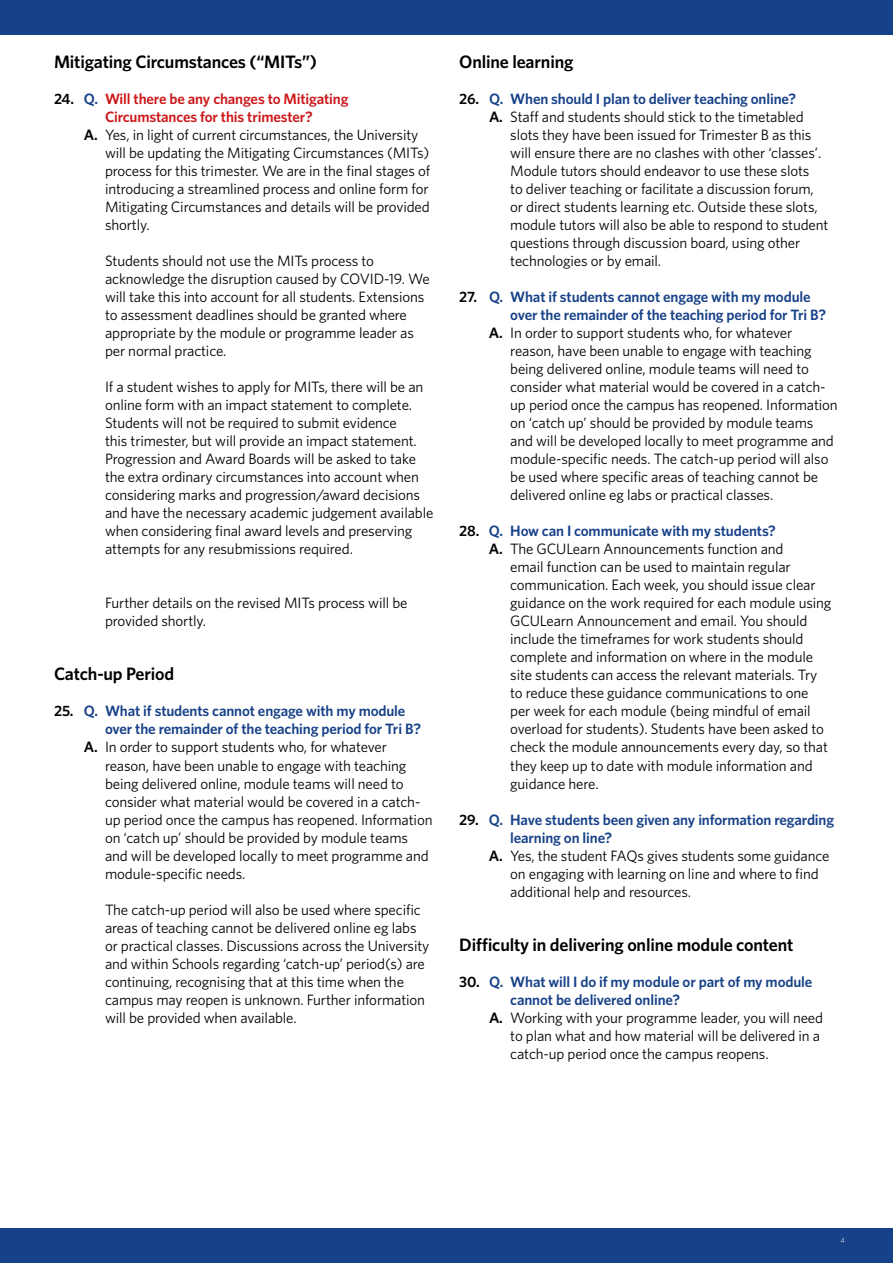
<style>
.page{position:relative;width:893px;height:1263px;background:#fff}
.page>*{position:absolute;margin:0;border:0;box-sizing:border-box;transform-origin:0 0}
.t1{font:600 18px "Whitney";letter-spacing:-.01em;color:#000}
.t2{font:15px/18px "Whitney";letter-spacing:-.01em;color:#000}
.t3{font:600 15px "Whitney";letter-spacing:-.01em;color:#174188}
.t4{font:600 15px "Whitney";letter-spacing:-.01em;color:#cd1719}
.t5{font:300 7.5px "Whitney";color:#fff}
.s1{color:#000}
.s2{color:#174188}
.s3{font-weight:600}
</style>
<div class="page">
<div style="left:0;top:1229px;width:893px;height:34px;background:#174188"></div>
<div style="left:0;top:0;width:893px;height:34px;background:#174188"></div>
<p class="t1" style="left:54px;top:50px;width:265px">Mitigating Circumstances (“MITs”)</p>
<p class="t4" style="left:54px;top:89px;width:296px"><span class="s1">24.</span> <span class="s2">Q.</span> Will there be any changes to Mitigating</p>
<p class="t4" style="left:105px;top:107px;width:209px">Circumstances for this trimester?</p>
<p class="t2" style="left:84px;top:126px;width:336px"><span class="s3">A.</span> Yes, in light of current circumstances, the University</p>
<p class="t2" style="left:105px;top:144px;width:326px">will be updating the Mitigating Circumstances (MITs)</p>
<p class="t2" style="left:105px;top:162px;width:327px">process for this trimester. We are in the final stages of</p>
<p class="t2" style="left:105px;top:180px;width:325px">introducing a streamlined process and online form for</p>
<p class="t2" style="left:105px;top:198px;width:326px">Mitigating Circumstances and details will be provided</p>
<p class="t2" style="left:105px;top:216px;width:46px">shortly.</p>
<p class="t2" style="left:105px;top:252px;width:326px">Students should not use the MITs process to acknowledge the disruption caused by COVID-19. We will take this into account for all students. Extensions to assessment deadlines should be granted where appropriate by the module or programme leader as per normal practice.</p>
<p class="t2" style="left:105px;top:378px;width:330px">If a student wishes to apply for MITs, there will be an online form with an impact statement to complete.<br>Students will not be required to submit evidence<br>this trimester, but will provide an impact statement.<br>Progression and Award Boards will be asked to take the extra ordinary circumstances into account when considering marks and progression/award decisions and have the necessary academic judgement available when considering final award levels and preserving attempts for any resubmissions required.</p>
<p class="t2" style="left:105px;top:594px;width:304px">Further details on the revised MITs process will be provided shortly.</p>
<p class="t1" style="left:54px;top:662px;width:122px">Catch-up Period</p>
<p class="t3" style="left:54px;top:701px;width:353px"><span class="s1">25.</span> Q. What if students cannot engage with my module</p>
<p class="t3" style="left:105px;top:719px;width:318px">over the remainder of the teaching period for Tri B?</p>
<p class="t2" style="left:84px;top:738px;width:305px"><span class="s3">A.</span> In order to support students who, for whatever</p>
<p class="t2" style="left:105px;top:756px;width:303px">reason, have been unable to engage with teaching</p>
<p class="t2" style="left:105px;top:774px;width:300px">being delivered online, module teams will need to</p>
<p class="t2" style="left:105px;top:792px;width:317px">consider what material would be covered in a catch-</p>
<p class="t2" style="left:105px;top:810px;width:329px">up period once the campus has reopened. Information</p>
<p class="t2" style="left:105px;top:828px;width:305px">on ‘catch up’ should be provided by module teams</p>
<p class="t2" style="left:105px;top:846px;width:325px">and will be developed locally to meet programme and</p>
<p class="t2" style="left:105px;top:864px;width:142px">module-specific needs.</p>
<p class="t2" style="left:105px;top:900px;width:326px">The catch-up period will also be used where specific areas of teaching cannot be delivered online eg labs or practical classes. Discussions across the University and within Schools regarding ‘catch-up’ period(s) are continuing, recognising that at this time when the campus may reopen is unknown. Further information will be provided when available.</p>
<p class="t1" style="left:459px;top:50px;width:116px">Online learning</p>
<p class="t3" style="left:459px;top:89px;width:338px"><span class="s1">26.</span> Q. When should I plan to deliver teaching online?</p>
<p class="t2" style="left:489px;top:108px;width:316px"><span class="s3">A.</span> Staff and students should stick to the timetabled</p>
<p class="t2" style="left:510px;top:126px;width:303px">slots they have been issued for Trimester B as this</p>
<p class="t2" style="left:510px;top:144px;width:313px">will ensure there are no clashes with other ‘classes’.</p>
<p class="t2" style="left:510px;top:162px;width:301px">Module tutors should endeavor to use these slots</p>
<p class="t2" style="left:510px;top:180px;width:305px">to deliver teaching or facilitate a discussion forum,</p>
<p class="t2" style="left:510px;top:198px;width:309px">or direct students learning etc. Outside these slots,</p>
<p class="t2" style="left:510px;top:216px;width:320px">module tutors will also be able to respond to student</p>
<p class="t2" style="left:510px;top:234px;width:292px">questions through discussion board, using other</p>
<p class="t2" style="left:510px;top:252px;width:152px">technologies or by email.</p>
<p class="t3" style="left:459px;top:287px;width:353px"><span class="s1">27.</span> Q. What if students cannot engage with my module</p>
<p class="t3" style="left:510px;top:305px;width:318px">over the remainder of the teaching period for Tri B?</p>
<p class="t2" style="left:489px;top:324px;width:305px"><span class="s3">A.</span> In order to support students who, for whatever</p>
<p class="t2" style="left:510px;top:342px;width:303px">reason, have been unable to engage with teaching</p>
<p class="t2" style="left:510px;top:360px;width:300px">being delivered online, module teams will need to</p>
<p class="t2" style="left:510px;top:378px;width:317px">consider what material would be covered in a catch-</p>
<p class="t2" style="left:510px;top:396px;width:329px">up period once the campus has reopened. Information</p>
<p class="t2" style="left:510px;top:414px;width:305px">on ‘catch up’ should be provided by module teams</p>
<p class="t2" style="left:510px;top:432px;width:325px">and will be developed locally to meet programme and</p>
<p class="t2" style="left:510px;top:450px;width:320px">module-specific needs. The catch-up period will also</p>
<p class="t2" style="left:510px;top:468px;width:309px">be used where specific areas of teaching cannot be</p>
<p class="t2" style="left:510px;top:486px;width:265px">delivered online eg labs or practical classes.</p>
<p class="t3" style="left:459px;top:521px;width:318px"><span class="s1">28.</span> Q. How can I communicate with my students?</p>
<p class="t2" style="left:489px;top:540px;width:296px"><span class="s3">A.</span> The GCULearn Announcements function and</p>
<p class="t2" style="left:510px;top:558px;width:282px">email function can be used to maintain regular</p>
<p class="t2" style="left:510px;top:576px;width:307px">communication. Each week, you should issue clear</p>
<p class="t2" style="left:510px;top:594px;width:323px">guidance on the work required for each module using</p>
<p class="t2" style="left:510px;top:612px;width:299px">GCULearn Announcement and email. You should</p>
<p class="t2" style="left:510px;top:630px;width:295px">include the timeframes for work students should</p>
<p class="t2" style="left:510px;top:648px;width:304px">complete and information on where in the module</p>
<p class="t2" style="left:510px;top:666px;width:309px">site students can access the relevant materials. Try</p>
<p class="t2" style="left:510px;top:684px;width:300px">to reduce these guidance communications to one</p>
<p class="t2" style="left:510px;top:702px;width:302px">per week for each module (being mindful of email</p>
<p class="t2" style="left:510px;top:720px;width:315px">overload for students). Students have been asked to</p>
<p class="t2" style="left:510px;top:738px;width:319px">check the module announcements every day, so that</p>
<p class="t2" style="left:510px;top:756px;width:304px">they keep up to date with module information and</p>
<p class="t2" style="left:510px;top:774px;width:90px">guidance here.</p>
<p class="t3" style="left:459px;top:809px;width:376px"><span class="s1">29.</span> Q. Have students been given any information regarding</p>
<p class="t3" style="left:510px;top:827px;width:104px">learning on line?</p>
<p class="t2" style="left:489px;top:846px;width:342px"><span class="s3">A.</span> Yes, the student FAQs gives students some guidance</p>
<p class="t2" style="left:510px;top:864px;width:310px">on engaging with learning on line and where to find</p>
<p class="t2" style="left:510px;top:882px;width:182px">additional help and resources.</p>
<p class="t1" style="left:459px;top:932px;width:336px">Difficulty in delivering online module content</p>
<p class="t3" style="left:459px;top:971px;width:355px"><span class="s1">30.</span> Q. What will I do if my module or part of my module</p>
<p class="t3" style="left:510px;top:989px;width:171px">cannot be delivered online?</p>
<p class="t2" style="left:489px;top:1008px;width:336px"><span class="s3">A.</span> Working with your programme leader, you will need</p>
<p class="t2" style="left:510px;top:1026px;width:311px">to plan what and how material will be delivered in a</p>
<p class="t2" style="left:510px;top:1044px;width:260px">catch-up period once the campus reopens.</p>
<p class="t5" style="left:840px;top:1236px;width:6px">4</p>
</div>
